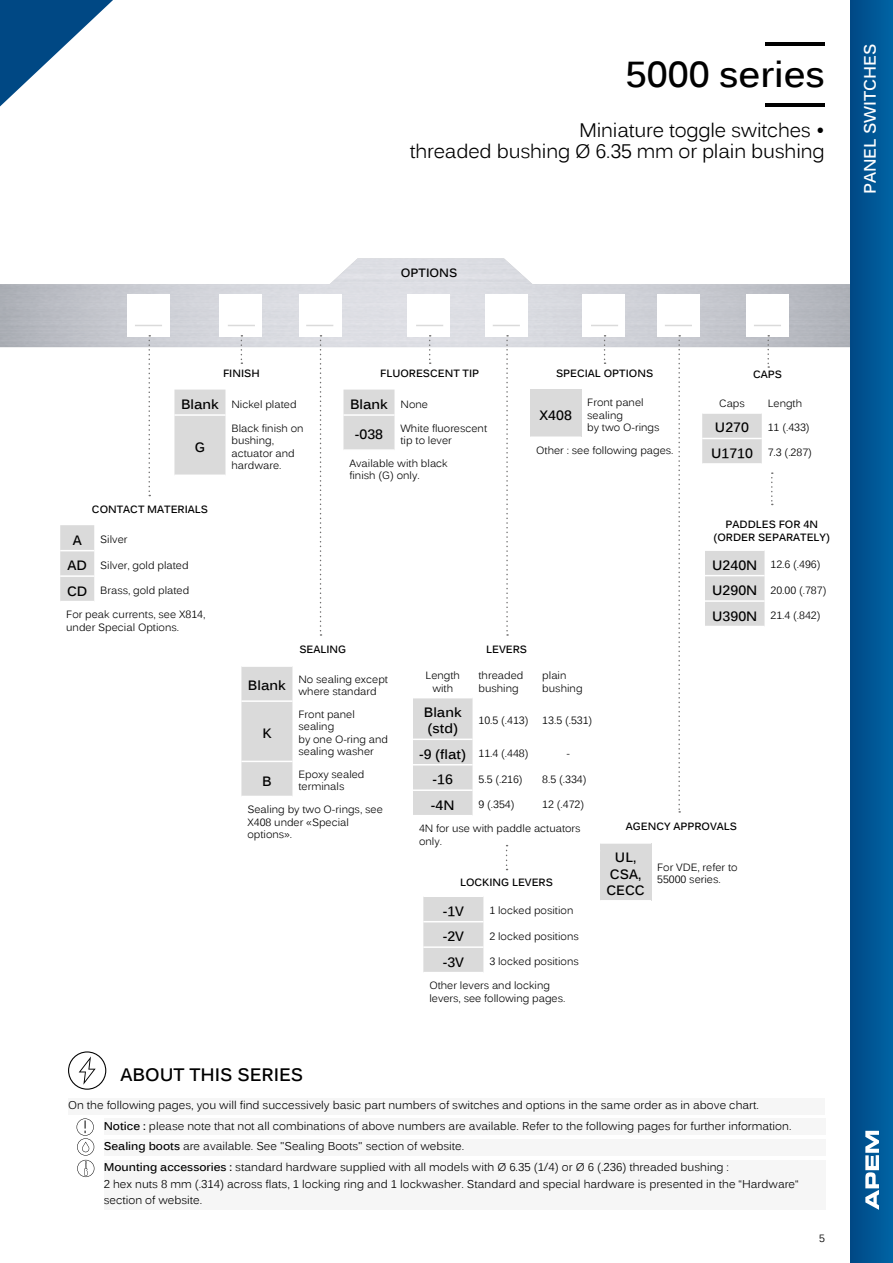
<style>
.page{position:relative;width:893px;height:1263px;background:#fff}
.page>*{position:absolute;margin:0;border:0;box-sizing:border-box;transform-origin:0 0}
.t1{font:700 36px "Kalinga";color:#000}
.t2{font:19.5px/21px "Kalinga";letter-spacing:-.01em;color:#000;text-align:right}
.t3{font:700 18px "Kalinga";color:#000}
.t4{font:700 16.5px "Kalinga";color:#fff}
.t5{font:700 13.5px/16.2px "Kalinga";color:#000;text-align:center}
.t6{font:700 12px "Kalinga";color:#000}
.t7{font:11.25px/20.7px "Kalinga";color:#000}
.t8{font:10.5px/12.6px "Kalinga";color:#000}
.t9{font:700 10.5px/12.6px "Kalinga";color:#000;text-align:center}
.s1{font-weight:700;font-size:13.5px}
.s2{font-weight:400;font-size:10.5px}
.s3{font-weight:700}
</style>
<div class="page">
<hr style="left:766px;top:103px;width:59px;height:3px;background:#000">
<hr style="left:766px;top:43px;width:59px;height:3px;background:#000">
<div style="left:174px;top:390px;width:51px;height:84px;background:#dadada"></div>
<hr style="left:174px;top:414px;width:51px;height:2px;background:#fff">
<svg style="left:241px;top:335px;width:1px;height:29px"></svg>
<svg style="left:228px;top:325px;width:27px;height:1px"></svg>
<div style="left:530px;top:390px;width:51px;height:47px;background:#dadada"></div>
<hr style="left:530px;top:436px;width:51px;height:2px;background:#fff">
<svg style="left:604px;top:335px;width:1px;height:29px"></svg>
<svg style="left:591px;top:325px;width:27px;height:1px"></svg>
<div style="left:343px;top:390px;width:51px;height:59px;background:#dadada"></div>
<hr style="left:343px;top:414px;width:51px;height:2px;background:#fff">
<svg style="left:429px;top:335px;width:2px;height:29px"></svg>
<svg style="left:416px;top:325px;width:27px;height:1px"></svg>
<div style="left:60px;top:525px;width:34px;height:76px;background:#dadada"></div>
<hr style="left:60px;top:550px;width:34px;height:1px;background:#fff">
<hr style="left:60px;top:575px;width:34px;height:2px;background:#fff">
<svg style="left:149px;top:335px;width:1px;height:161px"></svg>
<svg style="left:135px;top:325px;width:27px;height:1px"></svg>
<div style="left:702px;top:414px;width:60px;height:49px;background:#dadada"></div>
<hr style="left:702px;top:438px;width:60px;height:1px;background:#fff">
<svg style="left:767px;top:335px;width:2px;height:33px"></svg>
<svg style="left:754px;top:325px;width:27px;height:1px"></svg>
<div style="left:241px;top:667px;width:51px;height:129px;background:#dadada"></div>
<hr style="left:241px;top:700px;width:51px;height:2px;background:#fff">
<hr style="left:241px;top:761px;width:51px;height:1px;background:#fff">
<svg style="left:320px;top:335px;width:1px;height:301px"></svg>
<svg style="left:306px;top:325px;width:27px;height:1px"></svg>
<div style="left:600px;top:843px;width:51px;height:58px;background:#dadada"></div>
<hr style="left:600px;top:842px;width:51px;height:2px;background:#fff">
<hr style="left:600px;top:900px;width:51px;height:1px;background:#fff">
<svg style="left:678px;top:335px;width:2px;height:478px"></svg>
<svg style="left:665px;top:325px;width:27px;height:1px"></svg>
<svg style="left:68px;top:1051px;width:38px;height:39px"></svg>
<div style="left:104px;top:1118px;width:721px;height:17px;background:#f6f6f6"></div>
<div style="left:104px;top:1139px;width:721px;height:17px;background:#f6f6f6"></div>
<div style="left:104px;top:1160px;width:721px;height:49px;background:#f6f6f6"></div>
<svg style="left:77px;top:1118px;width:17px;height:59px"></svg>
<svg style="left:506px;top:335px;width:2px;height:301px"></svg>
<svg style="left:493px;top:325px;width:27px;height:1px"></svg>
<div style="left:413px;top:698px;width:59px;height:117px;background:#dadada"></div>
<hr style="left:413px;top:738px;width:59px;height:2px;background:#fff">
<hr style="left:413px;top:764px;width:59px;height:1px;background:#fff">
<hr style="left:413px;top:789px;width:59px;height:2px;background:#fff">
<div style="left:423px;top:897px;width:60px;height:75px;background:#dadada"></div>
<hr style="left:423px;top:921px;width:60px;height:1px;background:#fff">
<hr style="left:423px;top:946px;width:60px;height:2px;background:#fff">
<svg style="left:506px;top:845px;width:2px;height:25px"></svg>
<div style="left:68px;top:1098px;width:757px;height:17px;background:#f6f6f6"></div>
<div style="left:705px;top:551px;width:59px;height:75px;background:#dadada"></div>
<hr style="left:705px;top:575px;width:59px;height:1px;background:#fff">
<hr style="left:705px;top:600px;width:59px;height:2px;background:#fff">
<svg style="left:771px;top:472px;width:2px;height:33px"></svg>
<div style="left:850px;top:0;width:43px;height:1263px;background:linear-gradient(to right,#004885,#0064a4)"></div>
<svg style="left:0;top:0;width:113px;height:106px"></svg>
<svg style="left:865px;top:1131px;width:14px;height:79px"></svg>
<h1 class="t1" style="left:626px;top:51px;width:201px">5000 series</h1>
<h2 class="t2" style="left:410px;top:122px;width:416px">Miniature toggle switches •<br>threaded bushing Ø 6.35 mm or plain bushing</h2>
<p class="t6" style="left:401px;top:265px;width:58px">OPTIONS</p>
<h3 class="t4" style="left:859px;top:194px;width:152px;rotate:-90deg">PANEL SWITCHES</h3>
<p class="t9" style="left:223px;top:368px;width:38px">FINISH</p>
<p class="t8" style="left:181px;top:399px;width:117px"><span class="s1">Blank</span> Nickel plated</p>
<p class="t5" style="left:195px;top:440px;width:12px">G</p>
<p class="t8" style="left:231px;top:422px;width:74px">Black finish on bushing, actuator and hardware.</p>
<p class="t9" style="left:92px;top:504px;width:118px">CONTACT MATERIALS</p>
<p class="t5" style="left:73px;top:533px;width:11px">A</p>
<p class="t8" style="left:100px;top:534px;width:29px">Silver</p>
<p class="t8" style="left:67px;top:560px;width:123px"><span class="s1">AD</span> Silver, gold plated</p>
<p class="t8" style="left:67px;top:585px;width:124px"><span class="s1">CD</span> Brass, gold plated</p>
<p class="t8" style="left:66px;top:609px;width:141px">For peak currents, see X814, under Special Options.</p>
<p class="t9" style="left:380px;top:368px;width:101px">FLUORESCENT TIP</p>
<p class="t5" style="left:350px;top:397px;width:79px">Blank <span class="s2">None</span></p>
<p class="t5" style="left:355px;top:428px;width:30px">-038</p>
<p class="t8" style="left:400px;top:422px;width:88px">White fluorescent tip to lever</p>
<p class="t8" style="left:349px;top:458px;width:100px">Available with black finish (G) only.</p>
<p class="t9" style="left:299px;top:644px;width:48px">SEALING</p>
<p class="t9" style="left:486px;top:644px;width:42px">LEVERS</p>
<p class="t9" style="left:556px;top:368px;width:99px">SPECIAL OPTIONS</p>
<p class="t8" style="left:587px;top:397px;width:74px">Front panel sealing<br>by two O-rings</p>
<p class="t8" style="left:536px;top:445px;width:139px">Other : see following pages.</p>
<p class="t5" style="left:539px;top:408px;width:34px">X408</p>
<p class="t9" style="left:753px;top:369px;width:30px">CAPS</p>
<p class="t8" style="left:719px;top:398px;width:27px">Caps</p>
<p class="t8" style="left:768px;top:398px;width:36px">Length</p>
<p class="t5" style="left:715px;top:421px;width:36px">U270</p>
<p class="t8" style="left:768px;top:422px;width:43px">11 (.433)</p>
<p class="t8" style="left:711px;top:447px;width:102px"><span class="s1">U1710</span> 7.3 (.287)</p>
<p class="t9" style="left:713px;top:519px;width:118px">PADDLES FOR 4N (ORDER SEPARATELY)</p>
<p class="t8" style="left:712px;top:559px;width:110px"><span class="s1">U240N</span> 12.6 (.496)</p>
<p class="t8" style="left:712px;top:585px;width:116px"><span class="s1">U290N</span> 20.00 (.787)</p>
<p class="t8" style="left:712px;top:610px;width:110px"><span class="s1">U390N</span> 21.4 (.842)</p>
<p class="t5" style="left:248px;top:679px;width:39px">Blank</p>
<p class="t8" style="left:298px;top:673px;width:91px">No sealing except where standard</p>
<p class="t5" style="left:262px;top:726px;width:11px">K</p>
<p class="t8" style="left:298px;top:709px;width:91px">Front panel sealing<br>by one O-ring and sealing washer</p>
<p class="t5" style="left:262px;top:774px;width:11px">B</p>
<p class="t8" style="left:298px;top:769px;width:68px">Epoxy sealed terminals</p>
<p class="t8" style="left:247px;top:804px;width:137px">Sealing by two O-rings, see<br>X408 under «Special options».</p>
<h3 class="t3" style="left:120px;top:1062px;width:184px">ABOUT THIS SERIES</h3>
<p class="t8" style="left:426px;top:670px;width:36px;text-align:center">Length with</p>
<p class="t8" style="left:479px;top:670px;width:46px">threaded bushing</p>
<p class="t8" style="left:542px;top:670px;width:42px">plain bushing</p>
<p class="t5" style="left:424px;top:705px;width:39px;text-align:left">Blank (std)</p>
<p class="t8" style="left:478px;top:715px;width:52px">10.5 (.413)</p>
<p class="t8" style="left:542px;top:715px;width:52px">13.5 (.531)</p>
<p class="t8" style="left:419px;top:748px;width:111px"><span class="s1">-9 (flat)</span> 11.4 (.448)</p>
<p class="t8" style="left:566px;top:748px;width:5px">-</p>
<p class="t5" style="left:433px;top:773px;width:22px">-16</p>
<p class="t8" style="left:478px;top:774px;width:46px">5.5 (.216)</p>
<p class="t8" style="left:542px;top:774px;width:46px">8.5 (.334)</p>
<p class="t5" style="left:431px;top:798px;width:25px">-4N</p>
<p class="t8" style="left:478px;top:799px;width:37px">9 (.354)</p>
<p class="t8" style="left:542px;top:799px;width:43px">12 (.472)</p>
<p class="t8" style="left:419px;top:823px;width:163px">4N for use with paddle actuators only.</p>
<p class="t9" style="left:460px;top:877px;width:94px">LOCKING LEVERS</p>
<p class="t5" style="left:443px;top:904px;width:23px">-1V</p>
<p class="t8" style="left:489px;top:905px;width:85px">1 locked position</p>
<p class="t5" style="left:443px;top:929px;width:23px">-2V</p>
<p class="t8" style="left:489px;top:931px;width:91px">2 locked positions</p>
<p class="t5" style="left:443px;top:955px;width:23px">-3V</p>
<p class="t8" style="left:489px;top:956px;width:91px">3 locked positions</p>
<p class="t8" style="left:429px;top:980px;width:138px">Other levers and locking levers, see following pages.</p>
<p class="t9" style="left:626px;top:821px;width:113px">AGENCY APPROVALS</p>
<p class="t5" style="left:606px;top:851px;width:40px">UL,<br>CSA,<br>CECC</p>
<p class="t8" style="left:657px;top:862px;width:82px">For VDE, refer to<br>55000 series.</p>
<p class="t7" style="left:68px;top:1096px;width:692px">On the following pages, you will find successively basic part numbers of switches and options in the same order as in above chart.</p>
<p class="t7" style="left:104px;top:1116px;width:689px"><span class="s3">Notice :</span> please note that not all combinations of above numbers are available. Refer to the following pages for further information.<br><span class="s3">Sealing boots</span> are available. See "Sealing Boots" section of website.<br><span class="s3">Mounting accessories :</span> standard hardware supplied with all models with Ø 6.35 (1/4) or Ø 6 (.236) threaded bushing :</p>
<p class="t7" style="left:104px;top:1176px;width:697px;line-height:16.5px">2 hex nuts 8 mm (.314) across flats, 1 locking ring and 1 lockwasher. Standard and special hardware is presented in the “Hardware“ section of website.</p>
<p class="t8" style="left:819px;top:1232px;width:7px">5</p>
</div>
